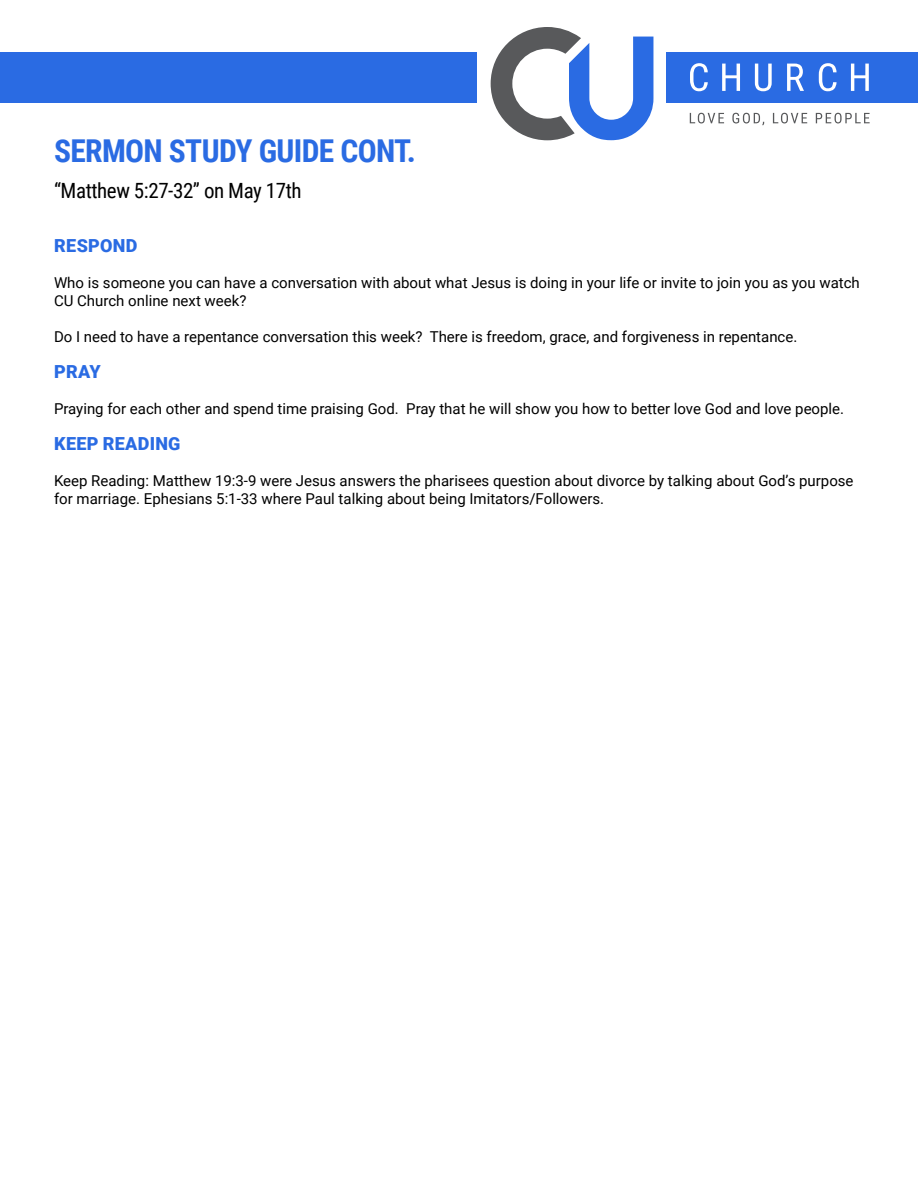
<style>
.page{position:relative;width:918px;height:1188px;background:#fff}
.page>*{position:absolute;margin:0;border:0;box-sizing:border-box;transform-origin:0 0}
.t1{font:700 31.5px "Roboto Condensed";letter-spacing:-.02em;color:#2a6be3}
.t2{font:21px "Roboto Condensed";letter-spacing:-.02em;color:#000}
.t3{font:900 18px "Roboto";letter-spacing:.015em;color:#2a6be3}
.t4{font:15px/18px "Roboto";color:#000}
</style>
<div class="page">
<div style="left:666px;top:52px;width:252px;height:50px;background:#2a6be3"></div>
<svg style="left:491px;top:27px;width:162px;height:113px"></svg>
<svg style="left:690px;top:63px;width:18px;height:28px"></svg>
<svg style="left:722px;top:64px;width:18px;height:27px"></svg>
<svg style="left:755px;top:64px;width:17px;height:27px"></svg>
<svg style="left:787px;top:64px;width:17px;height:27px"></svg>
<svg style="left:819px;top:63px;width:18px;height:28px"></svg>
<svg style="left:851px;top:64px;width:18px;height:27px"></svg>
<svg style="left:690px;top:113px;width:34px;height:10px"></svg>
<svg style="left:732px;top:113px;width:32px;height:12px"></svg>
<svg style="left:773px;top:113px;width:34px;height:10px"></svg>
<svg style="left:816px;top:113px;width:54px;height:10px"></svg>
<div style="left:0;top:52px;width:477px;height:50px;background:#2a6be3"></div>
<h1 class="t1" style="left:54px;top:129px;width:363px">SERMON STUDY GUIDE CONT.</h1>
<h2 class="t2" style="left:54px;top:176px;width:249px">“Matthew 5:27-32” on May 17th</h2>
<p class="t3" style="left:54px;top:233px;width:85px">RESPOND</p>
<p class="t4" style="left:54px;top:273px;width:807px">Who is someone you can have a conversation with about what Jesus is doing in your life or invite to join you as you watch<br>CU Church online next week?</p>
<p class="t4" style="left:54px;top:327px;width:745px">Do I need to have a repentance conversation this week? There is freedom, grace, and forgiveness in repentance.</p>
<p class="t3" style="left:54px;top:359px;width:48px">PRAY</p>
<p class="t4" style="left:54px;top:399px;width:792px">Praying for each other and spend time praising God. Pray that he will show you how to better love God and love people.</p>
<p class="t3" style="left:54px;top:431px;width:128px">KEEP READING</p>
<p class="t4" style="left:54px;top:471px;width:801px">Keep Reading: Matthew 19:3-9 were Jesus answers the pharisees question about divorce by talking about God’s purpose for marriage. Ephesians 5:1-33 where Paul talking about being Imitators/Followers.</p>
</div>
